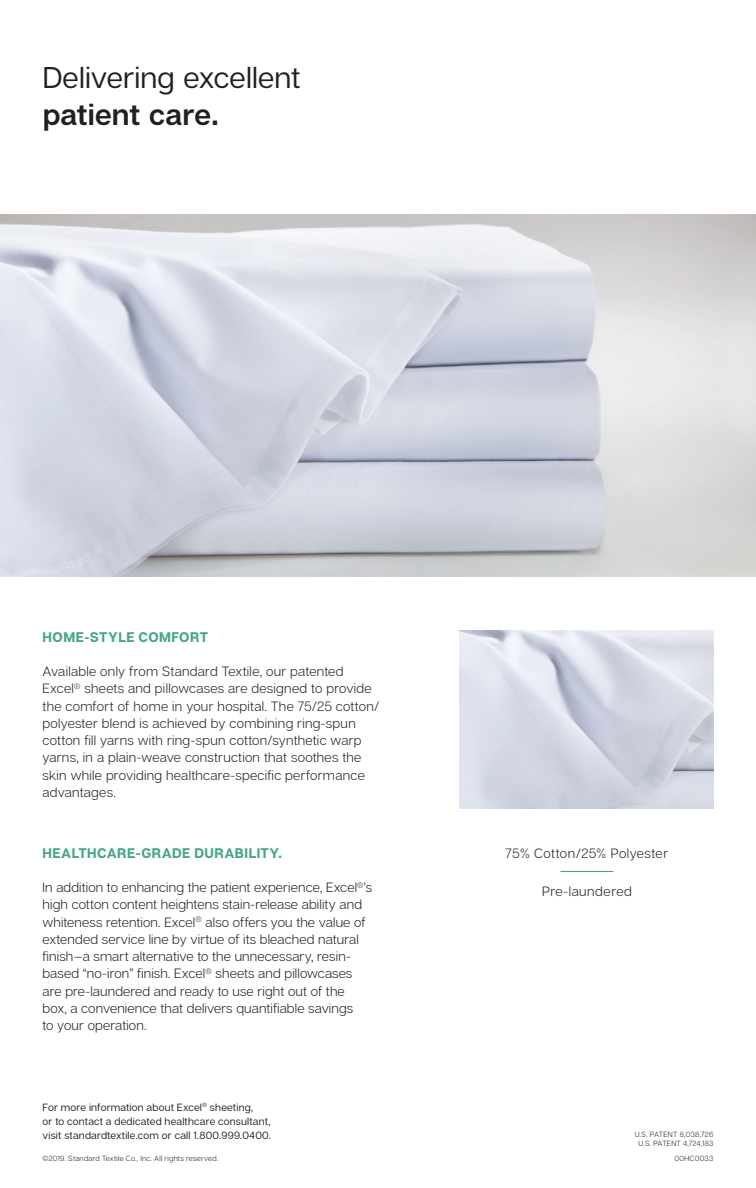
<style>
.page{position:relative;width:756px;height:1188px;background:#fff}
.page>*{position:absolute;margin:0;border:0;box-sizing:border-box;transform-origin:0 0}
.t1{font:30px "Articulat CF";letter-spacing:.005em;color:#231f20}
.t2{font:600 30px "Articulat CF";letter-spacing:.005em;color:#231f20}
.t3{font:700 13.95px "Articulat CF";letter-spacing:.035em;color:#47a586}
.t4{font:300 13.5px/17.2px "Articulat CF";letter-spacing:.01em;color:#231f20}
.t5{font:300 13.5px "Articulat CF";letter-spacing:.03em;color:#231f20}
.t6{font:300 13.5px "Articulat CF";letter-spacing:.04em;color:#231f20}
.t7{font:10.5px/14.2px "Articulat CF";letter-spacing:.02em;color:#231f20}
.t8{font:300 7.5px/9px "Articulat CF";letter-spacing:.035em;color:#231f20;text-align:center}
</style>
<div class="page">
<img style="left:0;top:215px;width:756px;height:361px">
<img style="left:459px;top:630px;width:254px;height:178px">
<hr style="left:561px;top:871px;width:52px;height:1px;background:#47a586">
<h1 class="t1" style="left:43px;top:60px;width:260px">Delivering excellent</h1>
<h1 class="t2" style="left:43px;top:97px;width:178px">patient care.</h1>
<p class="t3" style="left:43px;top:628px;width:167px">HOME-STYLE COMFORT</p>
<p class="t4" style="left:43px;top:663px;width:338px">Available only from Standard Textile, our patented Excel<sup>®</sup> sheets and pillowcases are designed to provide the comfort of home in your hospital. The 75/25 cotton/ polyester blend is achieved by combining ring-spun cotton fill yarns with ring-spun cotton/synthetic warp yarns, in a plain-weave construction that soothes the skin while providing healthcare-specific performance advantages.</p>
<p class="t3" style="left:43px;top:844px;width:241px">HEALTHCARE-GRADE DURABILITY.</p>
<p class="t4" style="left:43px;top:879px;width:331px">In addition to enhancing the patient experience, Excel<sup>®</sup>’s high cotton content heightens stain-release ability and whiteness retention. Excel<sup>®</sup> also offers you the value of extended service line by virtue of its bleached natural finish—a smart alternative to the unnecessary, resin&shy;based “no-iron” finish. Excel<sup>®</sup> sheets and pillowcases are pre-laundered and ready to use right out of the box, a convenience that delivers quantifiable savings<br>to your operation.</p>
<p class="t7" style="left:43px;top:1100px;width:230px">For more information about Excel<sup>®</sup> sheeting,<br>or to contact a dedicated healthcare consultant, visit standardtextile.com or call 1.800.999.0400.</p>
<p class="t8" style="left:43px;top:1154px;width:177px">©2019. Standard Textile Co., Inc. All rights reserved.</p>
<p class="t5" style="left:506px;top:846px;width:164px">75% Cotton/25% Polyester</p>
<p class="t6" style="left:542px;top:883px;width:91px">Pre-laundered</p>
<p class="t8" style="left:635px;top:1130px;width:80px">U.S. PATENT 8,038,726<br>U.S. PATENT 4,724,183</p>
<p class="t8" style="left:675px;top:1154px;width:40px">00HC0033</p>
</div>
